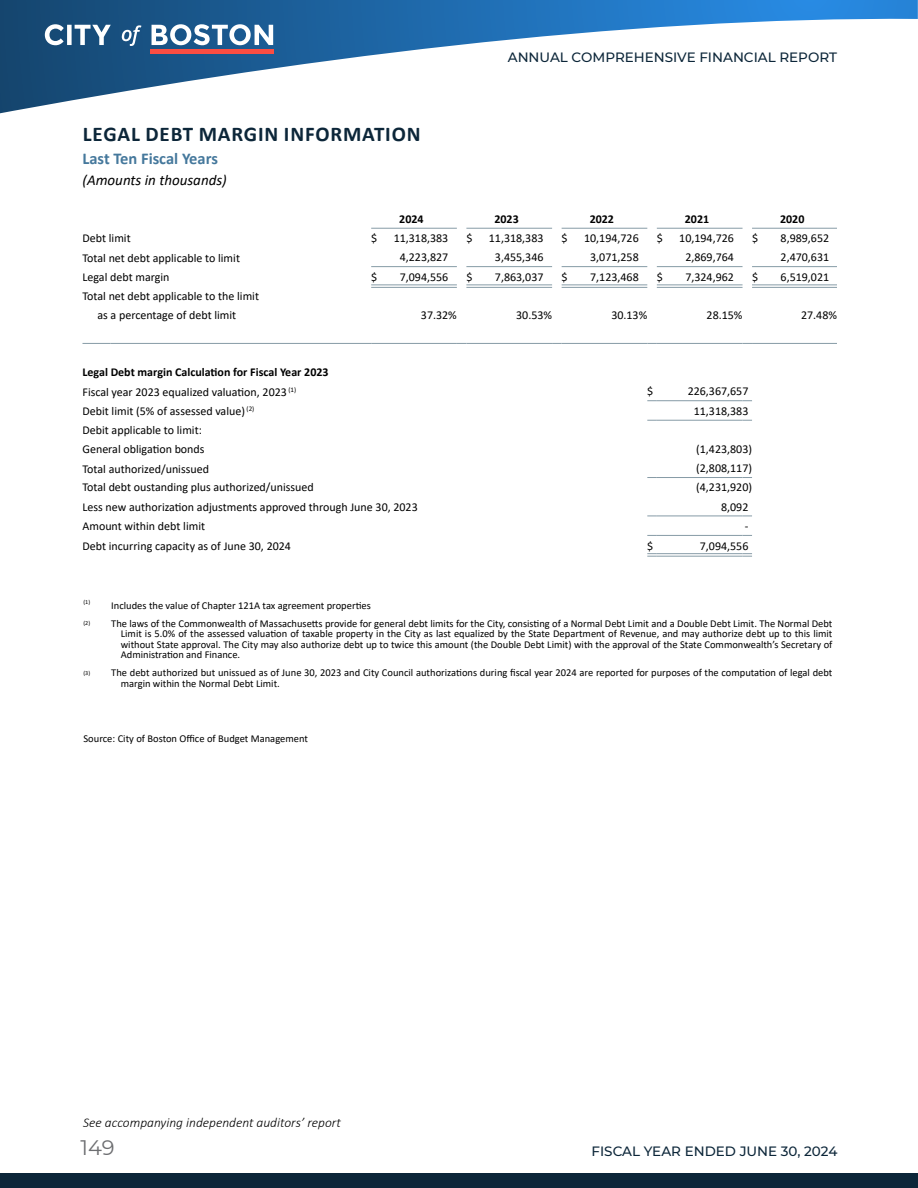
<style>
.page{position:relative;width:918px;height:1188px;background:#fff}
.page>*{position:absolute;margin:0;border:0;box-sizing:border-box;transform-origin:0 0}
.Heading_1{font:700 21px "Calibri";letter-spacing:.04em;color:#0c2639}
.t1{font:21px "Montserrat";color:#6d6e71}
.t2{font:700 16.5px "Calibri";color:#45789c}
.t3{font:italic 15px "Calibri";color:#000}
.t4{font:500 13.5px "Montserrat";color:#0c2639}
.t5{font:italic 300 13.5px "Calibri";color:#000}
.Table_Text{font:12px "Calibri";color:#000}
.Table_Numbers_Right{font:12px "Calibri";color:#000}
.Table_Text-2{font:700 12px "Calibri";color:#000}
.t6{font:10.5px/10.5px "Calibri";color:#000;text-align:justify}
.t7{font:6.15px "Calibri";color:#000}
</style>
<div class="page">
<svg style="left:0;top:0;width:918px;height:114px"></svg>
<div style="left:0;top:1173px;width:918px;height:15px;background:#0c2639"></div>
<svg style="left:45px;top:24px;width:228px;height:22px"></svg>
<hr style="left:151px;top:50px;width:123px;height:4px;background:#fb4d42">
<hr style="left:371px;top:228px;width:86px;height:1px;background:#869ba6">
<hr style="left:466px;top:228px;width:86px;height:1px;background:#869ba6">
<hr style="left:562px;top:228px;width:85px;height:1px;background:#869ba6">
<hr style="left:657px;top:228px;width:86px;height:1px;background:#869ba6">
<hr style="left:752px;top:228px;width:85px;height:1px;background:#869ba6">
<hr style="left:371px;top:266px;width:86px;height:1px;background:#869ba6">
<hr style="left:466px;top:266px;width:86px;height:1px;background:#869ba6">
<hr style="left:562px;top:266px;width:85px;height:1px;background:#869ba6">
<hr style="left:657px;top:266px;width:86px;height:1px;background:#869ba6">
<hr style="left:752px;top:266px;width:85px;height:1px;background:#869ba6">
<svg style="left:82px;top:343px;width:28px;height:1px"></svg>
<hr style="left:110px;top:343px;width:261px;height:1px;background:#869ba6">
<hr style="left:371px;top:343px;width:86px;height:1px;background:#869ba6">
<hr style="left:466px;top:343px;width:86px;height:1px;background:#869ba6">
<hr style="left:562px;top:343px;width:85px;height:1px;background:#869ba6">
<hr style="left:657px;top:343px;width:86px;height:1px;background:#869ba6">
<hr style="left:752px;top:343px;width:85px;height:1px;background:#869ba6">
<hr style="left:657px;top:400px;width:86px;height:1px;background:#869ba6">
<hr style="left:657px;top:420px;width:86px;height:1px;background:#869ba6">
<hr style="left:657px;top:477px;width:86px;height:1px;background:#869ba6">
<hr style="left:657px;top:516px;width:86px;height:1px;background:#869ba6">
<hr style="left:657px;top:535px;width:86px;height:1px;background:#869ba6">
<hr style="left:371px;top:285px;width:86px;height:1px;background:#869ba6">
<hr style="left:371px;top:287px;width:86px;height:1px;background:#869ba6">
<hr style="left:466px;top:285px;width:86px;height:1px;background:#869ba6">
<hr style="left:466px;top:287px;width:86px;height:1px;background:#869ba6">
<hr style="left:562px;top:285px;width:85px;height:1px;background:#869ba6">
<hr style="left:562px;top:287px;width:85px;height:1px;background:#869ba6">
<hr style="left:657px;top:285px;width:86px;height:1px;background:#869ba6">
<hr style="left:657px;top:287px;width:86px;height:1px;background:#869ba6">
<hr style="left:752px;top:285px;width:85px;height:1px;background:#869ba6">
<hr style="left:752px;top:287px;width:85px;height:1px;background:#869ba6">
<svg style="left:647px;top:553px;width:10px;height:4px"></svg>
<hr style="left:657px;top:553px;width:86px;height:1px;background:#869ba6">
<hr style="left:657px;top:556px;width:86px;height:1px;background:#869ba6">
<svg style="left:743px;top:553px;width:9px;height:4px"></svg>
<p class="t4" style="left:508px;top:48px;width:331px">ANNUAL COMPREHENSIVE FINANCIAL REPORT</p>
<p class="Heading_1" style="left:83px;top:120px;width:339px">LEGAL DEBT MARGIN INFORMATION</p>
<p class="t2" style="left:82px;top:147px;width:137px">Last Ten Fiscal Years</p>
<p class="t3" style="left:82px;top:169px;width:146px">(Amounts in thousands)</p>
<p class="Table_Text-2" style="left:399px;top:211px;width:26px">2024</p>
<p class="Table_Text-2" style="left:494px;top:211px;width:26px">2023</p>
<p class="Table_Text-2" style="left:590px;top:211px;width:26px">2022</p>
<p class="Table_Text-2" style="left:685px;top:211px;width:26px">2021</p>
<p class="Table_Text-2" style="left:780px;top:211px;width:26px">2020</p>
<p class="Table_Text" style="left:82px;top:230px;width:50px">Debt limit</p>
<p class="Table_Numbers_Right" style="left:371px;top:230px;width:8px">$</p>
<p class="Table_Numbers_Right" style="left:394px;top:230px;width:56px">11,318,383</p>
<p class="Table_Numbers_Right" style="left:466px;top:230px;width:8px">$</p>
<p class="Table_Numbers_Right" style="left:489px;top:230px;width:56px">11,318,383</p>
<p class="Table_Numbers_Right" style="left:562px;top:230px;width:8px">$</p>
<p class="Table_Numbers_Right" style="left:584px;top:230px;width:56px">10,194,726</p>
<p class="Table_Numbers_Right" style="left:657px;top:230px;width:8px">$</p>
<p class="Table_Numbers_Right" style="left:679px;top:230px;width:56px">10,194,726</p>
<p class="Table_Numbers_Right" style="left:752px;top:230px;width:8px">$</p>
<p class="Table_Numbers_Right" style="left:781px;top:230px;width:50px">8,989,652</p>
<p class="Table_Text" style="left:82px;top:249px;width:159px">Total net debt applicable to limit</p>
<p class="Table_Numbers_Right" style="left:400px;top:249px;width:50px">4,223,827</p>
<p class="Table_Numbers_Right" style="left:495px;top:249px;width:50px">3,455,346</p>
<p class="Table_Numbers_Right" style="left:590px;top:249px;width:50px">3,071,258</p>
<p class="Table_Numbers_Right" style="left:685px;top:249px;width:50px">2,869,764</p>
<p class="Table_Numbers_Right" style="left:781px;top:249px;width:50px">2,470,631</p>
<p class="Table_Text" style="left:82px;top:269px;width:88px">Legal debt margin</p>
<p class="Table_Numbers_Right" style="left:371px;top:269px;width:8px">$</p>
<p class="Table_Numbers_Right" style="left:400px;top:269px;width:50px">7,094,556</p>
<p class="Table_Numbers_Right" style="left:466px;top:269px;width:8px">$</p>
<p class="Table_Numbers_Right" style="left:495px;top:269px;width:50px">7,863,037</p>
<p class="Table_Numbers_Right" style="left:562px;top:269px;width:8px">$</p>
<p class="Table_Numbers_Right" style="left:590px;top:269px;width:50px">7,123,468</p>
<p class="Table_Numbers_Right" style="left:657px;top:269px;width:8px">$</p>
<p class="Table_Numbers_Right" style="left:685px;top:269px;width:50px">7,324,962</p>
<p class="Table_Numbers_Right" style="left:752px;top:269px;width:8px">$</p>
<p class="Table_Numbers_Right" style="left:781px;top:269px;width:50px">6,519,021</p>
<p class="Table_Text" style="left:82px;top:288px;width:178px">Total net debt applicable to the limit</p>
<p class="Table_Text" style="left:97px;top:307px;width:140px">as a percentage of debt limit</p>
<p class="Table_Numbers_Right" style="left:421px;top:307px;width:37px">37.32%</p>
<p class="Table_Numbers_Right" style="left:516px;top:307px;width:37px">30.53%</p>
<p class="Table_Numbers_Right" style="left:611px;top:307px;width:37px">30.13%</p>
<p class="Table_Numbers_Right" style="left:707px;top:307px;width:37px">28.15%</p>
<p class="Table_Numbers_Right" style="left:801px;top:307px;width:37px">27.48%</p>
<p class="Table_Text-2" style="left:82px;top:364px;width:248px">Legal Debt margin Calculation for Fiscal Year 2023</p>
<p class="Table_Text" style="left:82px;top:383px;width:215px">Fiscal year 2023 equalized valuation, 2023 <sup>(1)</sup></p>
<p class="Table_Numbers_Right" style="left:647px;top:383px;width:8px">$</p>
<p class="Table_Numbers_Right" style="left:688px;top:383px;width:62px">226,367,657</p>
<p class="Table_Text" style="left:82px;top:403px;width:173px">Debit limit (5% of assessed value) <sup>(2)</sup></p>
<p class="Table_Numbers_Right" style="left:694px;top:403px;width:56px">11,318,383</p>
<p class="Table_Text" style="left:82px;top:422px;width:121px">Debit applicable to limit:</p>
<p class="Table_Text" style="left:82px;top:441px;width:124px">General obligation bonds</p>
<p class="Table_Numbers_Right" style="left:696px;top:441px;width:57px">(1,423,803)</p>
<p class="Table_Text" style="left:82px;top:460px;width:128px">Total authorized/unissued</p>
<p class="Table_Numbers_Right" style="left:696px;top:460px;width:57px">(2,808,117)</p>
<p class="Table_Text" style="left:82px;top:479px;width:233px">Total debt oustanding plus authorized/unissued</p>
<p class="Table_Numbers_Right" style="left:696px;top:479px;width:57px">(4,231,920)</p>
<p class="Table_Text" style="left:82px;top:499px;width:337px">Less new authorization adjustments approved through June 30, 2023</p>
<p class="Table_Numbers_Right" style="left:721px;top:498px;width:29px">8,092</p>
<p class="Table_Text" style="left:82px;top:518px;width:124px">Amount within debt limit</p>
<p class="Table_Numbers_Right" style="left:745px;top:518px;width:5px">-</p>
<p class="Table_Text" style="left:82px;top:538px;width:210px">Debt incurring capacity as of June 30, 2024</p>
<p class="Table_Numbers_Right" style="left:647px;top:537px;width:8px">$</p>
<p class="Table_Numbers_Right" style="left:700px;top:537px;width:50px">7,094,556</p>
<p class="t7" style="left:83px;top:598px;width:8px">(1)</p>
<p class="t6" style="left:111px;top:600px;width:261px">Includes the value of Chapter 121A tax agreement properties</p>
<p class="t7" style="left:83px;top:619px;width:8px">(2)</p>
<p class="t6" style="left:121px;top:618px;width:713px;text-indent:-10px">The laws of the Commonwealth of Massachusetts provide for general debt limits for the City, consisting of a Normal Debt Limit and a Double Debt Limit. The Normal Debt Limit is 5.0% of the assessed valuation of taxable property in the City as last equalized by the State Department of Revenue, and may authorize debt up to this limit without State approval. The City may also authorize debt up to twice this amount (the Double Debt Limit) with the approval of the State Commonwealth’s Secretary of Administration and Finance.</p>
<p class="t7" style="left:83px;top:668px;width:8px">(3)</p>
<p class="t6" style="left:121px;top:667px;width:713px;text-indent:-10px">The debt authorized but unissued as of June 30, 2023 and City Council authorizations during fiscal year 2024 are reported for purposes of the computation of legal debt margin within the Normal Debt Limit.</p>
<p class="t6" style="left:83px;top:733px;width:226px">Source: City of Boston Office of Budget Management</p>
<p class="t5" style="left:83px;top:1114px;width:259px">See accompanying independent auditors’ report</p>
<h1 class="t1" style="left:81px;top:1133px;width:36px">149</h1>
<p class="t4" style="left:592px;top:1142px;width:247px">FISCAL YEAR ENDED JUNE 30, 2024</p>
</div>
